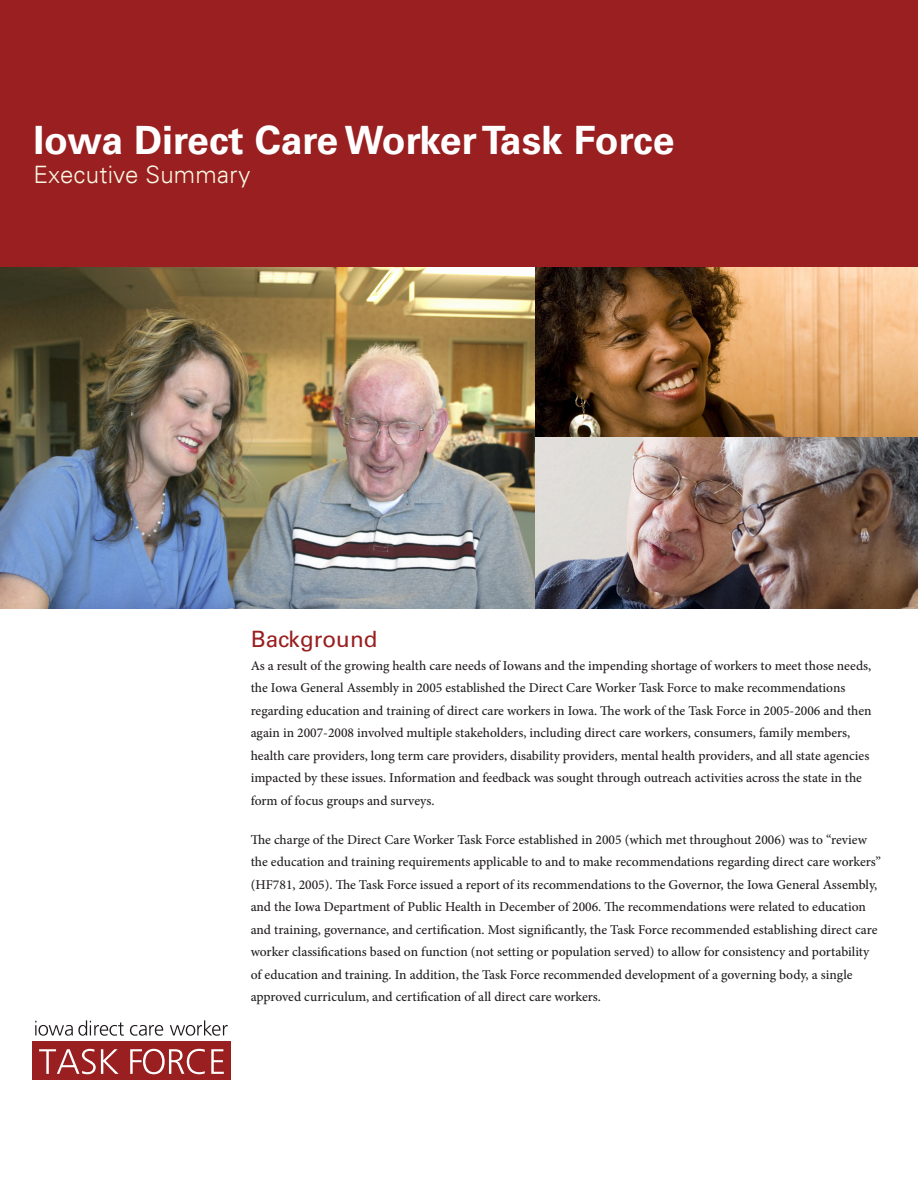
<style>
.page{position:relative;width:918px;height:1188px;background:#fff}
.page>*{position:absolute;margin:0;border:0;box-sizing:border-box;transform-origin:0 0}
.t1{font:700 39.15px "Univers LT";color:#fff}
.t2{font:300 24px "Univers LT";letter-spacing:.01em;color:#f9f7e3}
.Title_Text{font:22.5px "Univers LT Std";color:#991f20}
.Body_Text{font:500 13.5px/22.5px "Minion Pro";color:#231f20}
</style>
<div class="page">
<div style="left:0;top:0;width:918px;height:358px;background:#991f20"></div>
<img style="left:0;top:267px;width:918px;height:342px">
<svg style="left:35px;top:1020px;width:89px;height:16px"></svg>
<svg style="left:130px;top:1025px;width:33px;height:11px"></svg>
<svg style="left:170px;top:1020px;width:58px;height:16px"></svg>
<div style="left:32px;top:1042px;width:199px;height:38px;background:#991f20"></div>
<svg style="left:39px;top:1049px;width:80px;height:25px"></svg>
<svg style="left:130px;top:1049px;width:75px;height:25px"></svg>
<svg style="left:211px;top:1049px;width:13px;height:25px"></svg>
<p class="t1" style="left:33px;top:118px;width:643px">Iowa Direct Care Worker Task Force</p>
<p class="t2" style="left:33px;top:160px;width:219px">Executive Summary</p>
<p class="Title_Text" style="left:251px;top:626px;width:128px">Background</p>
<p class="Body_Text" style="left:251px;top:654px;width:622px">As a result of the growing health care needs of Iowans and the impending shortage of workers to meet those needs, the Iowa General Assembly in 2005 established the Direct Care Worker Task Force to make recommendations regarding education and training of direct care workers in Iowa. The work of the Task Force in 2005-2006 and then again in 2007-2008 involved multiple stakeholders, including direct care workers, consumers, family members, health care providers, long term care providers, disability providers, mental health providers, and all state agencies impacted by these issues. Information and feedback was sought through outreach activities across the state in the form of focus groups and surveys.</p>
<p class="Body_Text" style="left:251px;top:828px;width:632px">The charge of the Direct Care Worker Task Force established in 2005 (which met throughout 2006) was to “review the education and training requirements applicable to and to make recommendations regarding direct care workers” (HF781, 2005). The Task Force issued a report of its recommendations to the Governor, the Iowa General Assembly, and the Iowa Department of Public Health in December of 2006. The recommendations were related to education and training, governance, and certification. Most significantly, the Task Force recommended establishing direct care worker classifications based on function (not setting or population served) to allow for consistency and portability of education and training. In addition, the Task Force recommended development of a governing body, a single approved curriculum, and certification of all direct care workers.</p>
</div>
